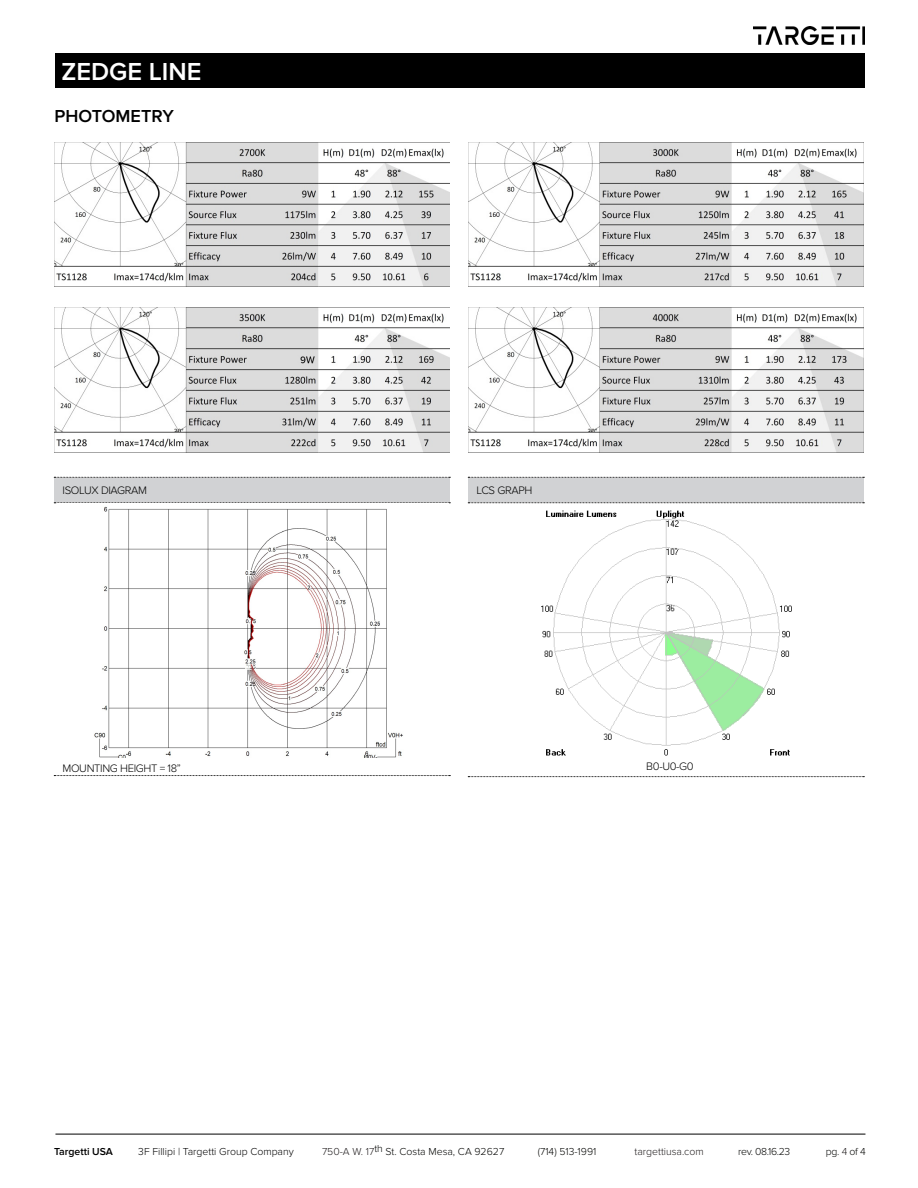
<style>
.page{position:relative;width:918px;height:1188px;background:#fff}
.page>*{position:absolute;margin:0;border:0;box-sizing:border-box;transform-origin:0 0}
.t1{font:600 25.5px "Proxima Nova";color:#fff}
.Features_BULLETS{font:600 18px "Proxima Nova";color:#000}
.t2{font:300 11.25px "Proxima Nova";letter-spacing:-.03em;color:#000}
.t3{font:300 10.5px "Proxima Nova";color:#040503}
.t4{font:300 10.5px "Proxima Nova";color:#000}
.t5{font:300 10.5px "Proxima Nova";color:#231f20}
.t6{font:600 10.5px "Proxima Nova";color:#000}
.s1{color:#231f20}
</style>
<div class="page">
<div style="left:55px;top:53px;width:810px;height:34px;background:#000"></div>
<img style="left:754px;top:27px;width:111px;height:17px">
<hr style="left:55px;top:1134px;width:810px;height:1px;background:#000">
<img style="left:54px;top:142px;width:396px;height:144px">
<img style="left:468px;top:142px;width:396px;height:145px">
<img style="left:54px;top:308px;width:396px;height:144px">
<img style="left:468px;top:308px;width:396px;height:144px">
<div style="left:54px;top:477px;width:396px;height:26px;background:#d1d2d4"></div>
<svg style="left:54px;top:477px;width:396px;height:1px"></svg>
<svg style="left:54px;top:775px;width:396px;height:1px"></svg>
<div style="left:468px;top:477px;width:396px;height:26px;background:#d1d2d4"></div>
<svg style="left:468px;top:477px;width:396px;height:1px"></svg>
<svg style="left:468px;top:503px;width:396px;height:1px"></svg>
<svg style="left:468px;top:776px;width:396px;height:1px"></svg>
<img style="left:94px;top:506px;width:309px;height:252px">
<img style="left:541px;top:510px;width:250px;height:246px">
<h1 class="t1" style="left:61px;top:57px;width:142px">ZEDGE LINE</h1>
<p class="Features_BULLETS" style="left:55px;top:106px;width:121px">PHOTOMETRY</p>
<p class="t2" style="left:63px;top:484px;width:86px">ISOLUX DIAGRAM</p>
<p class="t2" style="left:63px;top:762px;width:120px">MOUNTING HEIGHT = 18”</p>
<p class="t2" style="left:477px;top:484px;width:57px">LCS GRAPH</p>
<p class="t2" style="left:646px;top:760px;width:49px">B0-U0-G0</p>
<p class="t6" style="left:54px;top:1145px;width:61px">Targetti USA</p>
<p class="t4" style="left:138px;top:1145px;width:157px">3F Fillipi | Targetti Group Company</p>
<p class="t3" style="left:322px;top:1145px;width:184px"><span class="s1">750-A W. 17</span>th St. Costa Mesa, CA 92627</p>
<p class="t3" style="left:538px;top:1145px;width:60px">(714) 513-1991</p>
<p class="t5" style="left:634px;top:1145px;width:71px">targettiusa.com</p>
<p class="t3" style="left:738px;top:1145px;width:54px">rev. 08.16.23</p>
<p class="t3" style="left:826px;top:1145px;width:41px">pg. <span class="s1">4</span> of 4</p>
</div>
